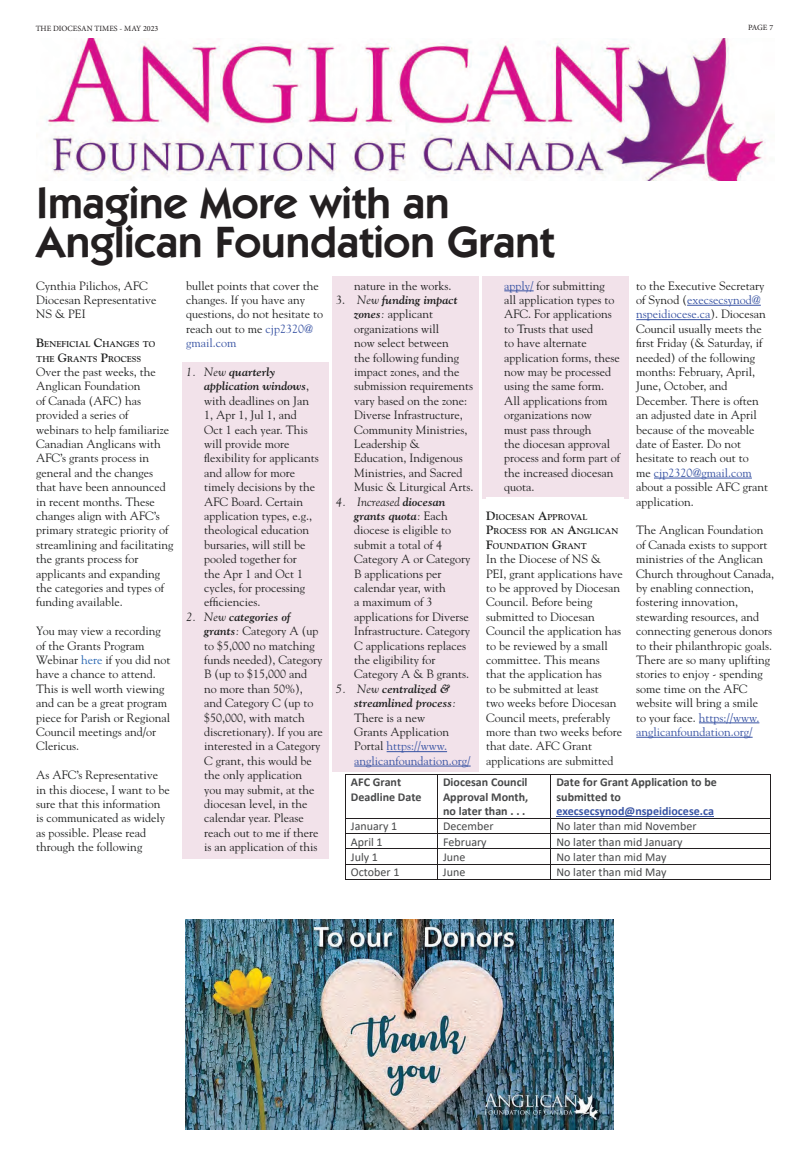
<style>
.page{position:relative;width:810px;height:1152px;background:#fff}
.page>*{position:absolute;margin:0;border:0;box-sizing:border-box;transform-origin:0 0}
.t1{font:600 44px/39px "ITC Kabel Std";color:#231f20}
.t2{font:12px/14.4px "Goudy Std";color:#1f2020}
.t3{font:12px "Calibri";color:#474849}
.t4{font:12px/14.4px "Goudy Std";color:#3853a3}
.t5{font:700 12px/14.6px "Calibri";color:#474849}
.t6{font:700 12px "Calibri";color:#3853a3}
.t7{font:700 8.4px/14.4px "Goudy Std";color:#1f2020}
.t8{font:8px "Minion Pro";color:#231f20}
.s1{font-size:12px}
.s2{color:#2865b1}
.s3{color:#3853a3}
.s4{font-style:italic}
.s5{font-weight:700;font-style:italic}
.s6{font-style:italic;color:#1f2020}
.s7{font-weight:700;font-style:italic;color:#1f2020}
.s8{color:#1f2020}
</style>
<div class="page">
<img style="left:46px;top:38px;width:720px;height:143px">
<div style="left:182px;top:363px;width:147px;height:251px;background:#f2e2ea"></div>
<div style="left:182px;top:607px;width:147px;height:252px;background:#f2e2ea"></div>
<div style="left:332px;top:276px;width:147px;height:21px;background:#f2e2ea"></div>
<div style="left:332px;top:291px;width:147px;height:208px;background:#f2e2ea"></div>
<div style="left:332px;top:492px;width:147px;height:194px;background:#f2e2ea"></div>
<div style="left:332px;top:679px;width:147px;height:93px;background:#f2e2ea"></div>
<hr style="left:387px;top:751px;width:60px;height:1px;background:#3853a3">
<hr style="left:354px;top:766px;width:117px;height:1px;background:#3853a3">
<div style="left:482px;top:276px;width:147px;height:223px;background:#f2e2ea"></div>
<hr style="left:504px;top:291px;width:30px;height:1px;background:#3853a3">
<div style="left:486px;top:497px;width:138px;height:12px;background:#fff"></div>
<hr style="left:687px;top:305px;width:74px;height:1px;background:#3853a3">
<hr style="left:636px;top:319px;width:75px;height:1px;background:#3853a3">
<hr style="left:654px;top:478px;width:98px;height:1px;background:#3853a3">
<hr style="left:699px;top:723px;width:60px;height:1px;background:#3853a3">
<hr style="left:636px;top:737px;width:117px;height:1px;background:#3853a3">
<hr style="left:556px;top:816px;width:158px;height:1px;background:#3853a3">
<hr style="left:345px;top:774px;width:426px;height:1px;background:#231f20">
<hr style="left:345px;top:774px;width:1px;height:44px;background:#231f20">
<hr style="left:437px;top:774px;width:1px;height:44px;background:#231f20">
<hr style="left:551px;top:774px;width:1px;height:44px;background:#231f20">
<hr style="left:770px;top:774px;width:1px;height:44px;background:#231f20">
<hr style="left:345px;top:818px;width:426px;height:1px;background:#231f20">
<hr style="left:345px;top:834px;width:426px;height:1px;background:#231f20">
<hr style="left:345px;top:849px;width:426px;height:1px;background:#231f20">
<hr style="left:345px;top:864px;width:426px;height:1px;background:#231f20">
<svg style="left:345px;top:819px;width:1px;height:60px"></svg>
<hr style="left:345px;top:879px;width:92px;height:1px;background:#231f20">
<svg style="left:437px;top:819px;width:1px;height:60px"></svg>
<hr style="left:438px;top:879px;width:113px;height:1px;background:#231f20">
<hr style="left:551px;top:879px;width:219px;height:1px;background:#231f20">
<svg style="left:770px;top:819px;width:1px;height:61px"></svg>
<img style="left:185px;top:919px;width:429px;height:210px">
<p class="t8" style="left:36px;top:25px;width:124px">THE DIOCESAN TIMES - MAY 2023</p>
<p class="t8" style="left:748px;top:25px;width:27px">PAGE 7</p>
<h1 class="t1" style="left:36px;top:188px;width:520px">Imagine More with an<br>Anglican Foundation Grant</h1>
<p class="t2" style="left:36px;top:279px;width:122px">Cynthia Pilichos, AFC<br>Diocesan Representative<br>NS &amp; PEI</p>
<p class="t7" style="left:36px;top:338px;width:121px"><span class="s1">B</span>ENEFICIAL <span class="s1">C</span>HANGES TO<br>THE <span class="s1">G</span>RANTS <span class="s1">P</span>ROCESS</p>
<p class="t2" style="left:36px;top:365px;width:139px">Over the past weeks, the<br>Anglican Foundation<br>of Canada (AFC) has provided a series of webinars to help familiarize<br>Canadian Anglicans with<br>AFC’s grants process in general and the changes that have been announced in recent months. These changes align with AFC’s primary strategic priority of streamlining and facilitating the grants process for applicants and expanding the categories and types of funding available.</p>
<p class="t2" style="left:36px;top:624px;width:136px">You may view a recording of the Grants Program<br>Webinar <span class="s2">here</span> if you did not have a chance to attend.<br>This is well worth viewing and can be a great program piece for Parish or Regional<br>Council meetings and/or<br>Clericus.</p>
<p class="t2" style="left:36px;top:768px;width:135px">As AFC’s Representative in this diocese, I want to be sure that this information is communicated as widely as possible. Please read through the following</p>
<p class="t2" style="left:186px;top:279px;width:138px">bullet points that cover the changes. If you have any questions, do not hesitate to reach out to me <span class="s3">cjp2320@ gmail.com</span></p>
<p class="t2" style="left:204px;top:365px;width:116px;text-indent:-18px"><span class="s4">1. New</span> <span class="s5">quarterly application windows</span>, with deadlines on Jan<br>1, Apr 1, Jul 1, and<br>Oct 1 each year. This will provide more flexibility for applicants and allow for more timely decisions by the<br>AFC Board. Certain application types, e.g., theological education bursaries, will still be pooled together for<br>the Apr 1 and Oct 1 cycles, for processing efficiencies.</p>
<p class="t2" style="left:204px;top:610px;width:120px;text-indent:-18px"><span class="s4">2. New</span> <span class="s5">categories of grants</span><span class="s4">:</span> Category A (up to $5,000 no matching funds needed), Category<br>B (up to $15,000 and no more than 50%), and Category C (up to $50,000, with match discretionary). If you are interested in a Category<br>C grant, this would be the only application<br>you may submit, at the diocesan level, in the calendar year. Please reach out to me if there is an application of this</p>
<p class="t2" style="left:354px;top:279px;width:99px">nature in the works.</p>
<p class="t2" style="left:354px;top:293px;width:121px;text-indent:-18px">3. <span class="s4">New</span> <span class="s5">funding impact zones</span><span class="s4">:</span> applicant organizations will<br>now select between<br>the following funding impact zones, and the submission requirements vary based on the zone:<br>Diverse Infrastructure,<br>Community Ministries,<br>Leadership &amp;<br>Education, Indigenous<br>Ministries, and Sacred<br>Music &amp; Liturgical Arts.</p>
<p class="t2" style="left:354px;top:495px;width:118px;text-indent:-18px"><span class="s4">4. Increased</span> <span class="s5">diocesan grants quota</span><span class="s4">:</span> Each diocese is eligible to submit a total of 4<br>Category A or Category<br>B applications per calendar year, with<br>a maximum of 3 applications for Diverse<br>Infrastructure. Category<br>C applications replaces the eligibility for<br>Category A &amp; B grants.</p>
<p class="t4" style="left:354px;top:682px;width:118px;text-indent:-18px"><span class="s6">5. New</span> <span class="s7">centralized &amp; streamlined process</span><span class="s6">:<br></span><span class="s8">There is a new<br>Grants Application<br>Portal</span> https://www. anglicanfoundation.org/</p>
<p class="t2" style="left:504px;top:279px;width:118px"><span class="s3">apply/</span> for submitting<br>all application types to<br>AFC. For applications to Trusts that used<br>to have alternate application forms, these now may be processed using the same form.<br>All applications from organizations now<br>must pass through<br>the diocesan approval process and form part of the increased diocesan quota.</p>
<p class="t7" style="left:486px;top:510px;width:134px"><span class="s1">D</span>IOCESAN <span class="s1">A</span>PPROVAL<br><span class="s1">P</span>ROCESS FOR AN <span class="s1">A</span>NGLICAN<br><span class="s1">F</span>OUNDATION <span class="s1">G</span>RANT</p>
<p class="t2" style="left:486px;top:552px;width:138px">In the Diocese of NS &amp;<br>PEI, grant applications have to be approved by Diocesan<br>Council. Before being submitted to Diocesan<br>Council the application has to be reviewed by a small committee. This means that the application has<br>to be submitted at least<br>two weeks before Diocesan<br>Council meets, preferably more than two weeks before that date. AFC Grant applications are submitted</p>
<p class="t2" style="left:636px;top:279px;width:133px">to the Executive Secretary of Synod (<span class="s3">execsecsynod@ nspeidiocese.ca</span>). Diocesan<br>Council usually meets the first Friday (&amp; Saturday, if needed) of the following months: February, April,<br>June, October, and<br>December. There is often an adjusted date in April because of the moveable date of Easter. Do not hesitate to reach out to<br>me <span class="s3">cjp2320@gmail.com </span>about a possible AFC grant application.</p>
<p class="t2" style="left:636px;top:524px;width:139px">The Anglican Foundation of Canada exists to support ministries of the Anglican<br>Church throughout Canada, by enabling connection, fostering innovation, stewarding resources, and connecting generous donors to their philanthropic goals.<br>There are so many uplifting stories to enjoy - spending some time on the AFC website will bring a smile<br>to your face. <span class="s3">https://www. anglicanfoundation.org/</span></p>
<p class="t5" style="left:351px;top:776px;width:72px">AFC Grant<br>Deadline Date</p>
<p class="t5" style="left:443px;top:776px;width:87px;text-align:justify">Diocesan Council Approval Month, no later than . . .</p>
<p class="t5" style="left:556px;top:776px;width:162px">Date for Grant Application to be submitted to</p>
<p class="t6" style="left:556px;top:806px;width:159px">execsecsynod@nspeidiocese.ca</p>
<p class="t3" style="left:351px;top:821px;width:48px">January 1</p>
<p class="t3" style="left:443px;top:821px;width:52px">December</p>
<p class="t3" style="left:556px;top:821px;width:142px">No later than mid November</p>
<p class="t3" style="left:351px;top:837px;width:33px">April 1</p>
<p class="t3" style="left:443px;top:837px;width:45px">February</p>
<p class="t3" style="left:556px;top:837px;width:128px">No later than mid January</p>
<p class="t3" style="left:351px;top:852px;width:29px">July 1</p>
<p class="t3" style="left:443px;top:852px;width:24px">June</p>
<p class="t3" style="left:556px;top:852px;width:112px">No later than mid May</p>
<p class="t3" style="left:351px;top:867px;width:50px">October 1</p>
<p class="t3" style="left:443px;top:867px;width:24px">June</p>
<p class="t3" style="left:556px;top:867px;width:112px">No later than mid May</p>
</div>
